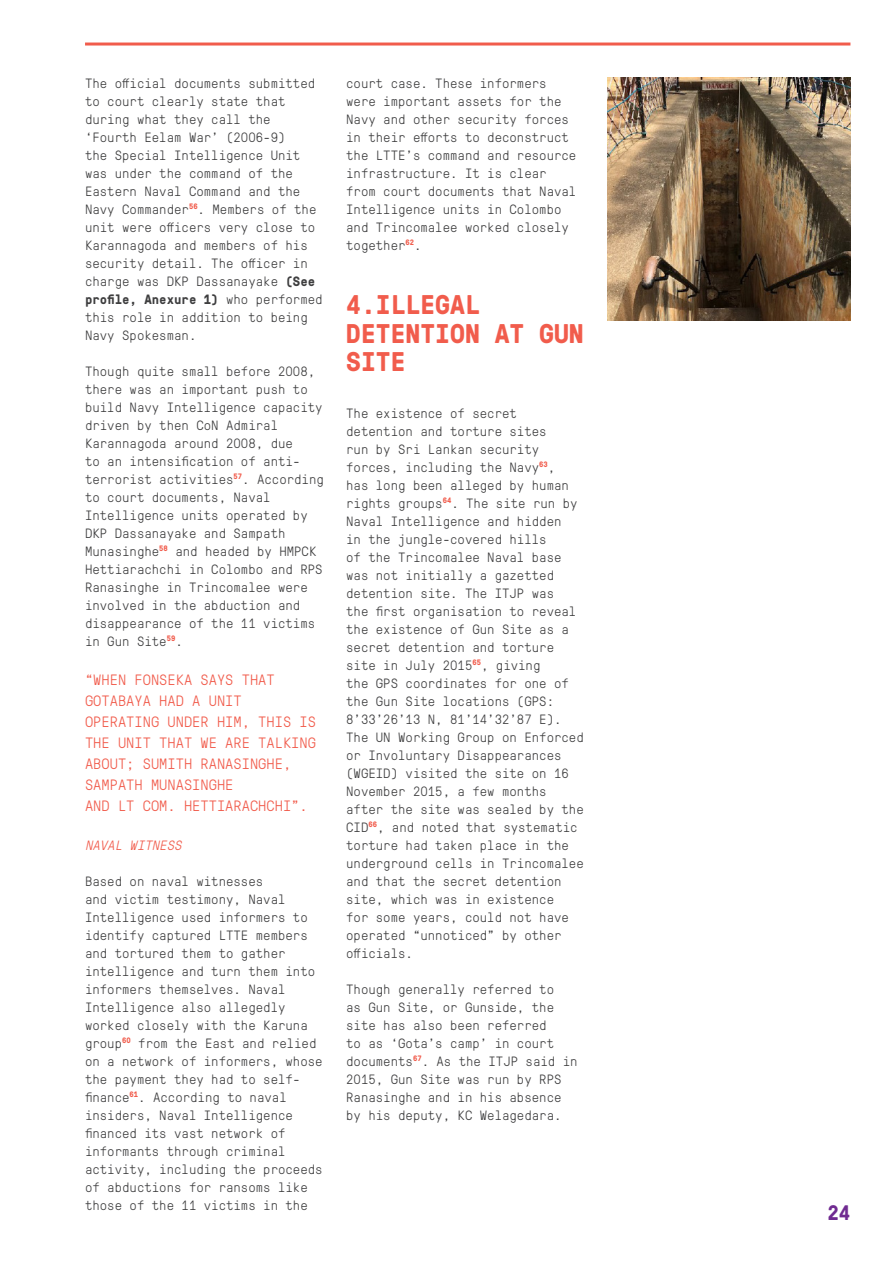
<style>
.page{position:relative;width:893px;height:1263px;background:#fff}
.page>*{position:absolute;margin:0;border:0;box-sizing:border-box;transform-origin:0 0}
.t1{font:700 27px/28.5px "GT Pressura Mono";color:#f15c4c}
.t2{font:700 21px "GT Pressura Mono";color:#702b91}
.t3{font:300 15px/21px "GT Pressura Mono";color:#f15c4c}
.t4{font:300 13.5px/18px "GT Pressura Mono";color:#3e3e3f}
.t5{font:italic 300 13.5px "GT Pressura Mono";color:#f15c4c}
.s1{font-weight:700}
</style>
<div class="page">
<hr style="left:85px;top:43px;width:765px;height:3px;background:#f15c4c">
<img style="left:607px;top:78px;width:243px;height:243px">
<p class="t4" style="left:85px;top:73px;width:239px">The official documents submitted to court clearly state that during what they call the ‘Fourth Eelam War’ (2006-9)<br>the Special Intelligence Unit was under the command of the<br>Eastern Naval Command and the<br>Navy Commander<sup>56</sup>. Members of the unit were officers very close to<br>Karannagoda and members of his security detail. The officer in charge was DKP Dassanayake <span class="s1">(See profile, Anexure 1)</span> who performed this role in addition to being<br>Navy Spokesman.</p>
<p class="t4" style="left:85px;top:361px;width:240px">Though quite small before 2008, there was an important push to build Navy Intelligence capacity driven by then CoN Admiral<br>Karannagoda around 2008, due<br>to an intensification of anti&shy;terrorist activities<sup>57</sup>. According to court documents, Naval<br>Intelligence units operated by<br>DKP Dassanayake and Sampath<br>Munasinghe<sup>58</sup> and headed by HMPCK<br>Hettiarachchi in Colombo and RPS<br>Ranasinghe in Trincomalee were involved in the abduction and disappearance of the 11 victims in Gun Site<sup>59</sup>.</p>
<p class="t3" style="left:85px;top:668px;width:233px">“WHEN FONSEKA SAYS THAT<br>GOTABAYA HAD A UNIT<br>OPERATING UNDER HIM, THIS IS<br>THE UNIT THAT WE ARE TALKING<br>ABOUT; SUMITH RANASINGHE,<br>SAMPATH MUNASINGHE<br>AND LT COM. HETTIARACHCHI”.</p>
<p class="t5" style="left:85px;top:835px;width:102px">NAVAL WITNESS</p>
<p class="t4" style="left:85px;top:871px;width:239px">Based on naval witnesses<br>and victim testimony, Naval<br>Intelligence used informers to identify captured LTTE members and tortured them to gather intelligence and turn them into informers themselves. Naval<br>Intelligence also allegedly worked closely with the Karuna group<sup>60</sup> from the East and relied on a network of informers, whose the payment they had to self&shy;finance<sup>61</sup>. According to naval insiders, Naval Intelligence financed its vast network of informants through criminal activity, including the proceeds of abductions for ransoms like those of the 11 victims in the</p>
<p class="t4" style="left:346px;top:73px;width:232px">court case. These informers were important assets for the<br>Navy and other security forces in their efforts to deconstruct the LTTE’s command and resource infrastructure. It is clear from court documents that Naval<br>Intelligence units in Colombo and Trincomalee worked closely together<sup>62</sup>.</p>
<h1 class="t1" style="left:346px;top:289px;width:239px">4.ILLEGAL<br>DETENTION AT GUN<br>SITE</h1>
<p class="t4" style="left:346px;top:403px;width:239px">The existence of secret detention and torture sites<br>run by Sri Lankan security forces, including the Navy<sup>63</sup>,<br>has long been alleged by human rights groups<sup>64</sup>. The site run by<br>Naval Intelligence and hidden<br>in the jungle-covered hills<br>of the Trincomalee Naval base was not initially a gazetted detention site. The ITJP was<br>the first organisation to reveal the existence of Gun Site as a secret detention and torture site in July 2015<sup>65</sup>, giving<br>the GPS coordinates for one of the Gun Site locations (GPS:<br>8’33’26’13 N, 81’14’32’87 E).<br>The UN Working Group on Enforced or Involuntary Disappearances (WGEID) visited the site on 16<br>November 2015, a few months after the site was sealed by the<br>CID<sup>66</sup>, and noted that systematic torture had taken place in the underground cells in Trincomalee and that the secret detention site, which was in existence<br>for some years, could not have operated “unnoticed” by other officials.</p>
<p class="t4" style="left:346px;top:979px;width:233px">Though generally referred to<br>as Gun Site, or Gunside, the site has also been referred<br>to as ‘Gota’s camp’ in court documents<sup>67</sup>. As the ITJP said in<br>2015, Gun Site was run by RPS<br>Ranasinghe and in his absence by his deputy, KC Welagedara.</p>
<h2 class="t2" style="left:827px;top:1198px;width:25px">24</h2>
</div>
